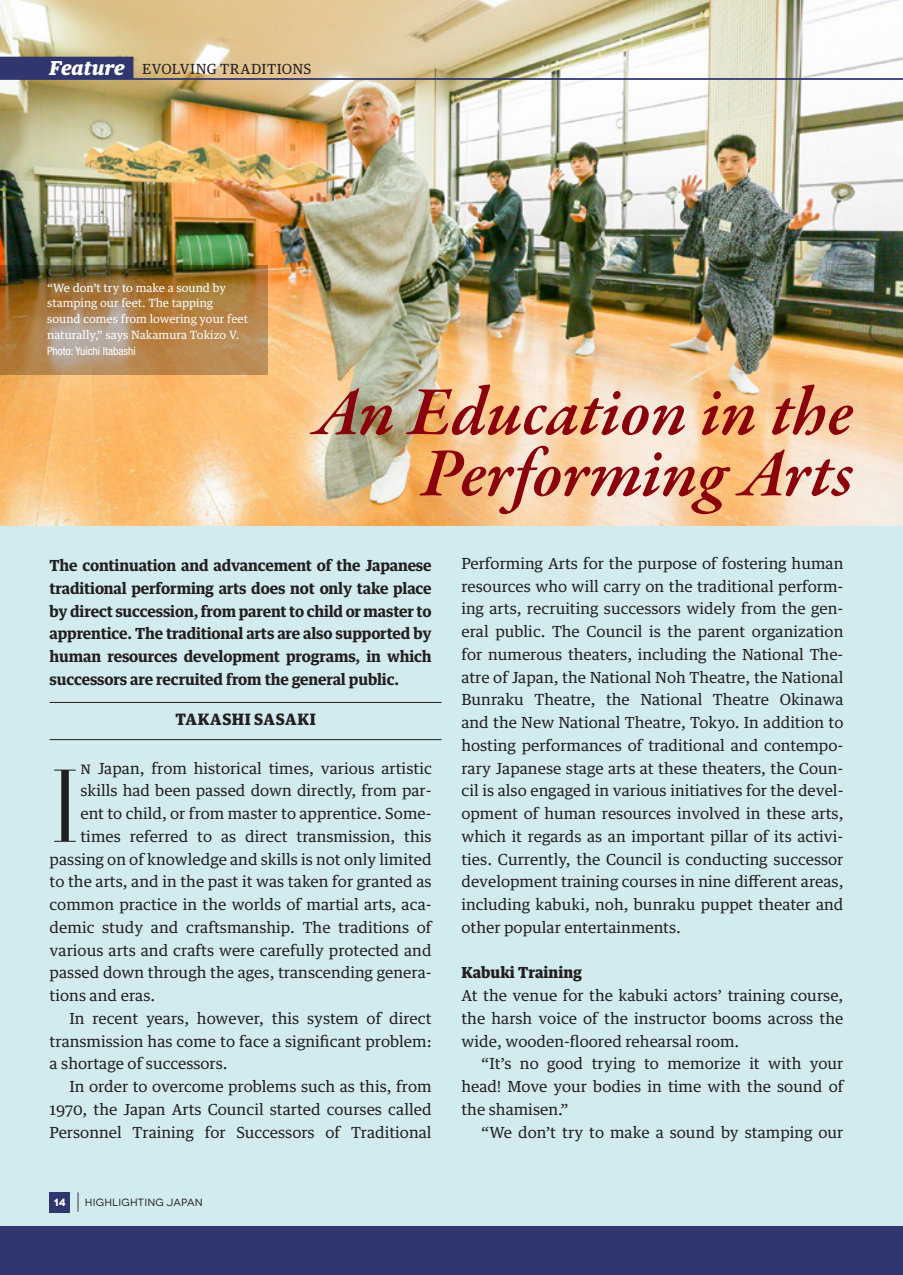
<style>
.page{position:relative;width:903px;height:1275px;background:#d1ebee}
.page>*{position:absolute;margin:0;border:0;box-sizing:border-box;transform-origin:0 0}
.t1{font:300 103.08px "Prumo Display";color:#231f20}
.t2{font:italic 600 70px/61.2px "Garamond Premr Pro";letter-spacing:-.005em;color:#8b010b;text-align:right}
.t3{font:300 22.75px "Novecentowide";color:#231f20}
.t4{font:900 15.75px "Guardian Text Egyp";letter-spacing:.03em;color:#231f20}
.t5{font:15.4px/22.8px "Guardian Text Egyp";color:#231f20;text-align:justify}
.t6{font:700 15.4px/22.8px "Guardian Text Egyp";letter-spacing:-.01em;color:#231f20;text-align:justify}
.t7{font:900 15.4px "Guardian Text Egyp";color:#231f20}
.t8{font:14px "Guardian Text Egyp";letter-spacing:.03em;color:#231f20}
.t9{font:11.38px/15.8px "Guardian Text Egyp";color:#fff}
.t10{font:condensed 11.38px "Helvetica Neue LT Pro";color:#fff}
.t11{font:10.5px "Novecentowide";letter-spacing:.02em;color:#231f20}
.t12{font:700 10.5px "Novecentowide";color:#fff}
.s1{font-weight:900;font-style:italic;font-size:19.25px;color:#fff}
</style>
<div class="page">
<img style="left:0;top:0;width:903px;height:525px">
<img style="left:0;top:265px;width:268px;height:109px">
<div style="left:50px;top:1192px;width:20px;height:20px;background:#30366e"></div>
<svg style="left:0;top:57px;width:903px;height:23px;background:#bbb4a9"></svg>
<hr style="left:50px;top:702px;width:391px;height:1px;background:#231f20">
<hr style="left:50px;top:739px;width:391px;height:1px;background:#231f20">
<div style="left:0;top:1226px;width:903px;height:49px;background:#30366e"></div>
<p class="t8" style="left:50px;top:57px;width:263px"><span class="s1">Feature</span> EVOLVING TRADITIONS</p>
<p class="t9" style="left:47px;top:279px;width:202px">“We don’t try to make a sound by stamping our feet. The tapping sound comes from lowering your feet naturally,” says Nakamura Tokizo V.</p>
<p class="t10" style="left:47px;top:344px;width:90px">Photo: Yuichi Itabashi</p>
<h2 class="t2" style="left:314px;top:385px;width:540px">An Education in the<br>Performing Arts</h2>
<p class="t6" style="left:50px;top:553px;width:383px">The continuation and advancement of the Japanese traditional performing arts does not only take place by direct succession, from parent to child or master to apprentice. The traditional arts are also supported by human resources development programs, in which successors are recruited from the general public.</p>
<p class="t4" style="left:175px;top:707px;width:142px">TAKASHI SASAKI</p>
<p class="t5" style="left:80px;top:755px;width:353px">n Japan, from historical times, various artistic</p>
<p class="t5" style="left:80px;top:778px;width:353px">skills had been passed down directly, from par-</p>
<p class="t5" style="left:80px;top:801px;width:353px">ent to child, or from master to apprentice. Some-</p>
<p class="t5" style="left:80px;top:823px;width:353px">times referred to as direct transmission, this</p>
<p class="t5" style="left:50px;top:846px;width:384px">passing on of knowledge and skills is not only limited</p>
<p class="t5" style="left:50px;top:869px;width:384px">to the arts, and in the past it was taken for granted as</p>
<p class="t5" style="left:50px;top:892px;width:384px">common practice in the worlds of martial arts, aca-</p>
<p class="t5" style="left:50px;top:914px;width:383px">demic study and craftsmanship. The traditions of</p>
<p class="t5" style="left:50px;top:937px;width:383px">various arts and crafts were carefully protected and</p>
<p class="t5" style="left:50px;top:960px;width:383px">passed down through the ages, transcending genera-</p>
<p class="t5" style="left:50px;top:983px;width:107px">tions and eras.</p>
<p class="t5" style="left:69px;top:1005px;width:364px">In recent years, however, this system of direct</p>
<p class="t5" style="left:50px;top:1028px;width:383px">transmission has come to face a significant problem:</p>
<p class="t5" style="left:50px;top:1051px;width:180px">a shortage of successors.</p>
<p class="t5" style="left:69px;top:1074px;width:364px">In order to overcome problems such as this, from</p>
<p class="t5" style="left:50px;top:1096px;width:383px">1970, the Japan Arts Council started courses called</p>
<p class="t5" style="left:50px;top:1119px;width:383px">Personnel Training for Successors of Traditional</p>
<h1 class="t1" style="left:50px;top:746px;width:32px">I</h1>
<h3 class="t3" style="left:76px;top:1189px;width:7px">|</h3>
<p class="t12" style="left:54px;top:1196px;width:13px">14</p>
<p class="t11" style="left:85px;top:1196px;width:119px">HIGHLIGHTING JAPAN</p>
<p class="t5" style="left:461px;top:550px;width:384px">Performing Arts for the purpose of fostering human resources who will carry on the traditional perform&shy;ing arts, recruiting successors widely from the gen&shy;eral public. The Council is the parent organization for numerous theaters, including the National The&shy;atre of Japan, the National Noh Theatre, the National Bunraku Theatre, the National Theatre Okinawa and the New National Theatre, Tokyo. In addition to hosting performances of traditional and contempo&shy;rary Japanese stage arts at these theaters, the Coun&shy;cil is also engaged in various initiatives for the devel&shy;opment of human resources involved in these arts, which it regards as an important pillar of its activi&shy;ties. Currently, the Council is conducting successor development training courses in nine different areas, including kabuki, noh, bunraku puppet theater and other popular entertainments.</p>
<p class="t7" style="left:461px;top:960px;width:122px">Kabuki Training</p>
<p class="t5" style="left:461px;top:983px;width:383px">At the venue for the kabuki actors’ training course, the harsh voice of the instructor booms across the wide, wooden-floored rehearsal room.</p>
<p class="t5" style="left:461px;top:1051px;width:383px;text-indent:20px">“It’s no good trying to memorize it with your head! Move your bodies in time with the sound of the shamisen.”</p>
<p class="t5" style="left:481px;top:1119px;width:364px">“We don’t try to make a sound by stamping our</p>
</div>
